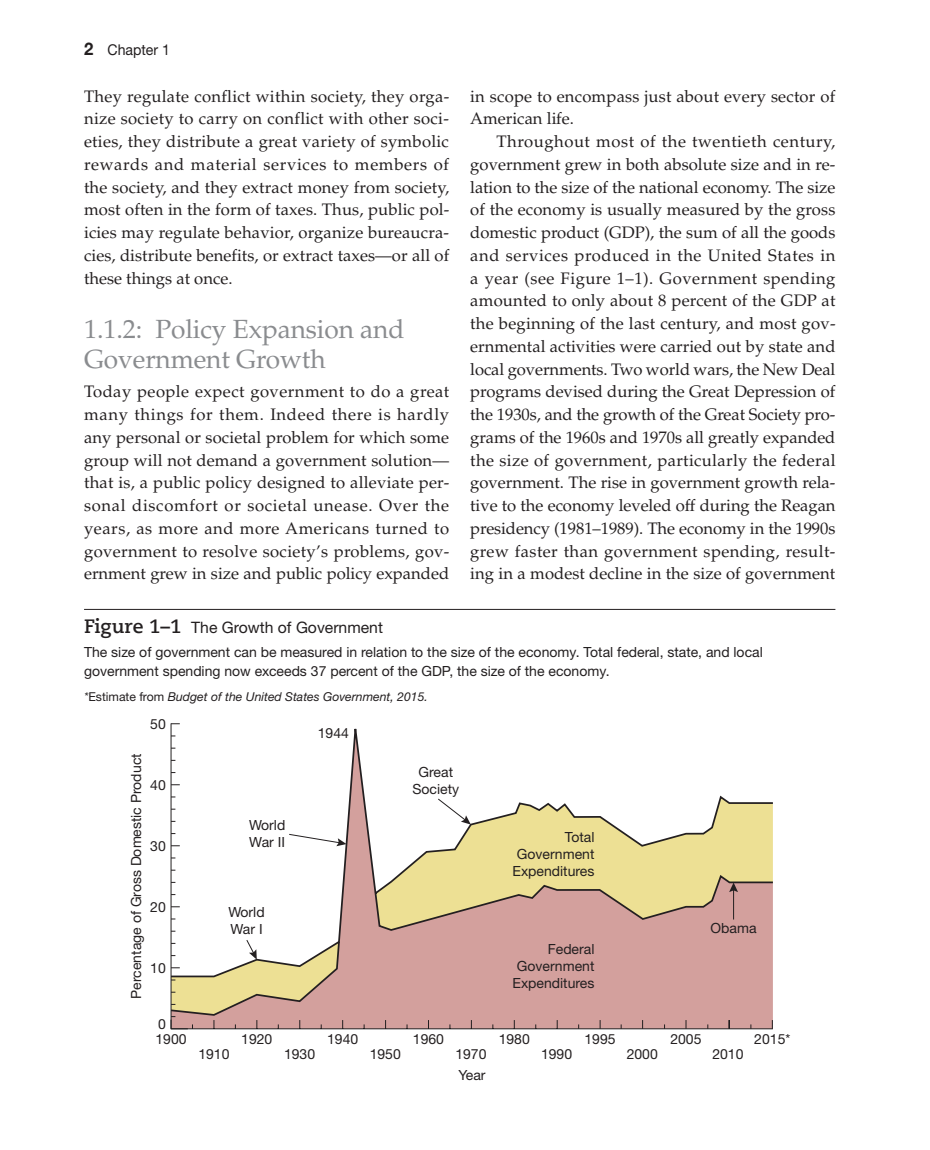
<style>
.page{position:relative;width:930px;height:1150px;background:#fff}
.page>*{position:absolute;margin:0;border:0;box-sizing:border-box;transform-origin:0 0}
.t1{font:26.25px/29.8px "Palatino LT Pro";letter-spacing:-.005em;color:#8a8c8f}
.t2{font:16.62px/22.8px "Palatino LT Pro";color:#231f20;text-align:justify}
.t3{font:16.62px "Palatino LT Pro";letter-spacing:.03em;color:#231f20}
.t4{font:16.62px "Palatino LT Pro";letter-spacing:.02em;color:#231f20}
.t5{font:16.62px "Palatino LT Pro";letter-spacing:.025em;color:#231f20}
.t6{font:16.62px "Palatino LT Pro";letter-spacing:.035em;color:#231f20}
.t7{font:15.75px "Helvetica Neue LTW1 G";color:#231f20}
.t8{font:14.88px "Helvetica Neue LTW1 G";color:#231f20;scale:.95 1}
.t9{font:14px/16.8px "Helvetica Neue LT Pro";color:#231f20}
.t10{font:14px/19.2px "Helvetica Neue LTW1 G";color:#231f20}
.t11{font:italic 12.25px "Helvetica Neue LTW1 G";color:#231f20}
.s1{font-weight:700;font-size:17.5px}
.s2{font-family:"Caecilia Com 75";font-weight:700;font-size:19.25px}
.s3{font-style:normal}
</style>
<div class="page">
<hr style="left:84px;top:609px;width:751px;height:1px;background:#231f20">
<svg style="left:339px;top:1016px;width:434px;height:13px;background:#c59693"></svg>
<svg style="left:170px;top:723px;width:603px;height:293px"></svg>
<svg style="left:437px;top:798px;width:33px;height:26px"></svg>
<svg style="left:288px;top:833px;width:58px;height:13px"></svg>
<svg style="left:170px;top:939px;width:169px;height:90px"></svg>
<hr style="left:733px;top:889px;width:1px;height:30px;background:#231f20">
<svg style="left:729px;top:882px;width:8px;height:10px"></svg>
<p class="t8" style="left:84px;top:40px;width:92px"><span class="s1">2</span> Chapter 1</p>
<p class="t2" style="left:84px;top:85px;width:366px">They regulate conflict within society, they orga&shy;nize society to carry on conflict with other soci&shy;eties, they distribute a great variety of symbolic rewards and material services to members of the society, and they extract money from society, most often in the form of taxes. Thus, public pol&shy;icies may regulate behavior, organize bureaucra&shy;cies, distribute benefits, or extract taxes—or all of these things at once.</p>
<p class="t1" style="left:84px;top:314px;width:322px">1.1.2: Policy Expansion and<br>Government Growth</p>
<p class="t2" style="left:84px;top:381px;width:367px">Today people expect government to do a great many things for them. Indeed there is hardly any personal or societal problem for which some group will not demand a government solution— that is, a public policy designed to alleviate per&shy;sonal discomfort or societal unease. Over the years, as more and more Americans turned to government to resolve society’s problems, gov&shy;ernment grew in size and public policy expanded</p>
<p class="t2" style="left:470px;top:85px;width:366px">in scope to encompass just about every sector of</p>
<p class="t2" style="left:470px;top:107px;width:105px">American life.</p>
<p class="t3" style="left:496px;top:131px;width:340px">Throughout most of the twentieth century,</p>
<p class="t2" style="left:470px;top:153px;width:366px">government grew in both absolute size and in re-</p>
<p class="t2" style="left:470px;top:176px;width:366px">lation to the size of the national economy. The size</p>
<p class="t2" style="left:470px;top:198px;width:366px">of the economy is usually measured by the gross</p>
<p class="t2" style="left:470px;top:221px;width:366px">domestic product (GDP), the sum of all the goods</p>
<p class="t6" style="left:470px;top:245px;width:366px">and services produced in the United States in</p>
<p class="t3" style="left:470px;top:268px;width:366px">a year (see Figure 1–1). Government spending</p>
<p class="t2" style="left:470px;top:289px;width:366px">amounted to only about 8 percent of the GDP at</p>
<p class="t2" style="left:470px;top:312px;width:367px">the beginning of the last century, and most gov-</p>
<p class="t2" style="left:470px;top:335px;width:366px">ernmental activities were carried out by state and</p>
<p class="t2" style="left:470px;top:358px;width:366px">local governments. Two world wars, the New Deal</p>
<p class="t2" style="left:470px;top:380px;width:366px">programs devised during the Great Depression of</p>
<p class="t2" style="left:470px;top:403px;width:366px">the 1930s, and the growth of the Great Society pro-</p>
<p class="t2" style="left:470px;top:426px;width:366px">grams of the 1960s and 1970s all greatly expanded</p>
<p class="t4" style="left:470px;top:450px;width:367px">the size of government, particularly the federal</p>
<p class="t2" style="left:470px;top:471px;width:366px">government. The rise in government growth rela-</p>
<p class="t2" style="left:470px;top:494px;width:367px">tive to the economy leveled off during the Reagan</p>
<p class="t2" style="left:470px;top:517px;width:366px">presidency (1981–1989). The economy in the 1990s</p>
<p class="t5" style="left:470px;top:541px;width:366px">grew faster than government spending, result-</p>
<p class="t2" style="left:470px;top:562px;width:366px">ing in a modest decline in the size of government</p>
<p class="t7" style="left:84px;top:617px;width:300px"><span class="s2">Figure 1–1</span> The Growth of Government</p>
<p class="t10" style="left:84px;top:642px;width:680px">The size of government can be measured in relation to the size of the economy. Total federal, state, and local government spending now exceeds 37 percent of the GDP, the size of the economy.</p>
<p class="t11" style="left:84px;top:689px;width:345px">*<span class="s3">Estimate from</span> Budget of the United States Government, 2015.</p>
<p class="t9" style="left:150px;top:715px;width:17px">50</p>
<p class="t9" style="left:127px;top:998px;width:247px;rotate:-90deg">Percentage of Gross Domestic Product</p>
<p class="t9" style="left:150px;top:776px;width:17px">40</p>
<p class="t9" style="left:150px;top:837px;width:17px">30</p>
<p class="t9" style="left:150px;top:898px;width:17px">20</p>
<p class="t9" style="left:150px;top:959px;width:17px">10</p>
<p class="t9" style="left:158px;top:1015px;width:9px">0</p>
<p class="t9" style="left:155px;top:1030px;width:33px">1900</p>
<p class="t9" style="left:249px;top:816px;width:38px">World<br>War II</p>
<p class="t9" style="left:228px;top:904px;width:38px">World<br>War I</p>
<p class="t9" style="left:318px;top:724px;width:33px">1944</p>
<p class="t9" style="left:412px;top:763px;width:48px;text-align:center">Great<br>Society</p>
<p class="t9" style="left:512px;top:828px;width:83px;text-align:right">Total<br>Government<br>Expenditures</p>
<p class="t9" style="left:512px;top:941px;width:83px;text-align:right">Federal<br>Government<br>Expenditures</p>
<p class="t9" style="left:710px;top:919px;width:47px">Obama</p>
<p class="t9" style="left:241px;top:1030px;width:33px">1920</p>
<p class="t9" style="left:327px;top:1030px;width:33px">1940</p>
<p class="t9" style="left:198px;top:1045px;width:33px">1910</p>
<p class="t9" style="left:284px;top:1045px;width:33px">1930</p>
<p class="t9" style="left:369px;top:1045px;width:33px">1950</p>
<p class="t9" style="left:413px;top:1030px;width:33px">1960</p>
<p class="t9" style="left:498px;top:1030px;width:33px">1980</p>
<p class="t9" style="left:584px;top:1030px;width:33px">1995</p>
<p class="t9" style="left:670px;top:1030px;width:33px">2005</p>
<p class="t9" style="left:754px;top:1030px;width:38px">2015*</p>
<p class="t9" style="left:455px;top:1045px;width:33px">1970</p>
<p class="t9" style="left:541px;top:1045px;width:33px">1990</p>
<p class="t9" style="left:458px;top:1066px;width:29px">Year</p>
<p class="t9" style="left:626px;top:1045px;width:33px">2000</p>
<p class="t9" style="left:712px;top:1045px;width:33px">2010</p>
</div>
